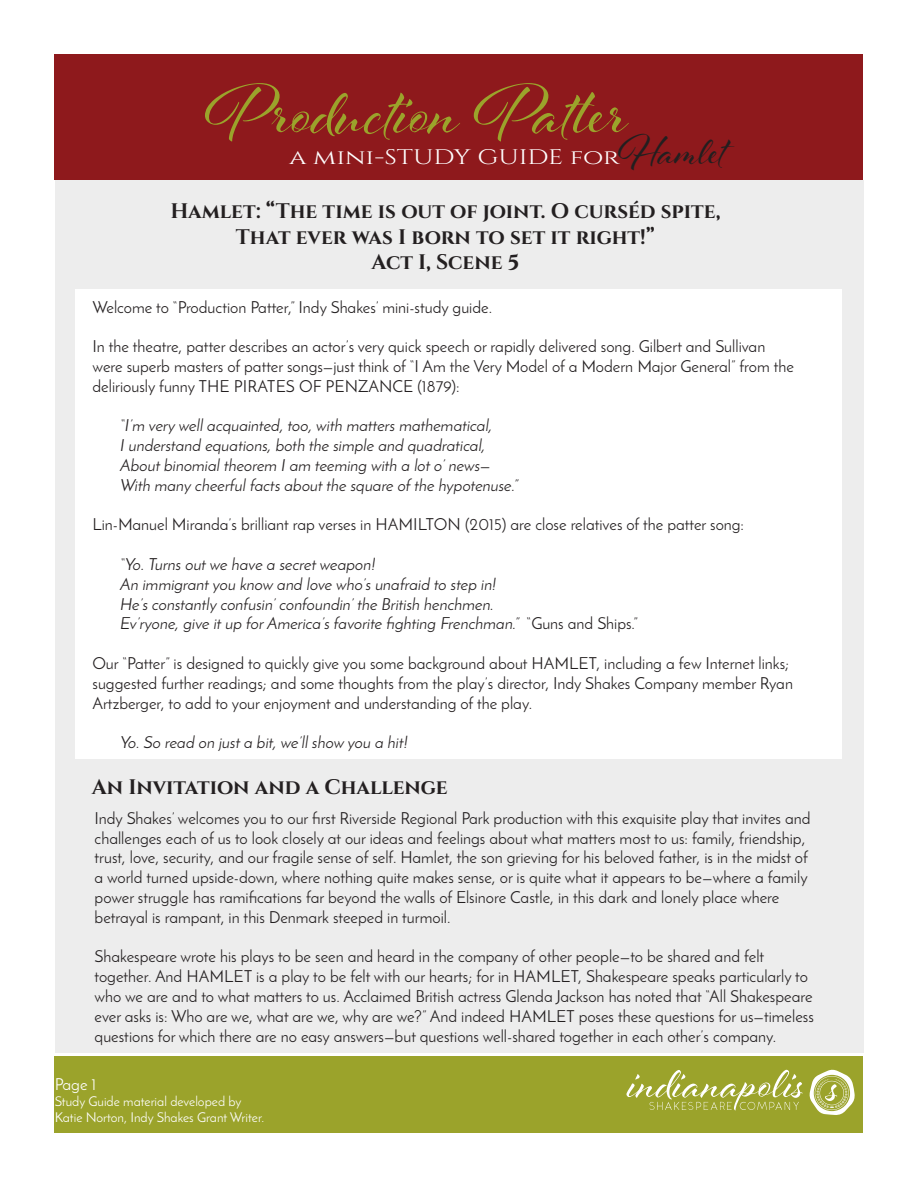
<style>
.page{position:relative;width:918px;height:1188px;background:#fff}
.page>*{position:absolute;margin:0;border:0;box-sizing:border-box;transform-origin:0 0}
.t1{font:75px "Al Fresco Basic";color:#9ba32b}
.t2{font:700 21px "Cinzel";color:#231f20}
.t3{font:21px "Cinzel";color:#fff;scale:1.25 1}
.Paragraph_Indent{font:16.5px/19.8px "Josefin Sans";color:#231f20}
.t4{font:16.5px "Josefin Sans";color:#fff}
.t5{font:13.5px/16.2px "Josefin Sans";color:#fff}
.s1{font-family:"Al Fresco Basic";font-size:45px;color:#231f20}
</style>
<div class="page">
<div style="left:55px;top:55px;width:808px;height:125px;background:#8e191c"></div>
<div style="left:55px;top:1056px;width:808px;height:77px;background:#9ba32b"></div>
<svg style="left:626px;top:1070px;width:177px;height:40px"></svg>
<svg style="left:809px;top:1069px;width:46px;height:46px"></svg>
<div style="left:56px;top:180px;width:808px;height:873px;background:#ededed"></div>
<div style="left:75px;top:289px;width:766px;height:470px;background:#fff"></div>
<h1 class="t1" style="left:205px;top:69px;width:425px">Production Patter</h1>
<p class="t3" style="left:289px;top:144px;width:350px">a mini-STUDY GUIDE for<span class="s1">Hamlet</span></p>
<p class="t2" style="left:170px;top:199px;width:552px">Hamlet: “The time is out of joint. O curséd spite,</p>
<p class="t2" style="left:236px;top:224px;width:421px">That ever was I born to set it right!”</p>
<p class="t2" style="left:372px;top:249px;width:149px">Act I, Scene 5</p>
<p class="Paragraph_Indent" style="left:93px;top:297px;width:401px">Welcome to “Production Patter,” Indy Shakes’ mini-study guide.</p>
<p class="Paragraph_Indent" style="left:93px;top:336px;width:703px">In the theatre, patter describes an actor’s very quick speech or rapidly delivered song. Gilbert and Sullivan were superb masters of patter songs—just think of “I Am the Very Model of a Modern Major General” from the deliriously funny THE PIRATES OF PENZANCE (1879):</p>
<p class="Paragraph_Indent" style="left:120px;top:416px;width:377px">“I’m very well acquainted, too,with matters mathematical,</p>
<p class="Paragraph_Indent" style="left:120px;top:435px;width:370px">I understand equations, both the simple and quadratical,</p>
<p class="Paragraph_Indent" style="left:120px;top:455px;width:375px">Aboutbinomial theorem I am teeming with a loto’news—</p>
<p class="Paragraph_Indent" style="left:120px;top:475px;width:403px">With many cheerful facts aboutthe square ofthe hypotenuse.”</p>
<p class="Paragraph_Indent" style="left:93px;top:515px;width:653px">Lin-Manuel Miranda’s brilliant rap verses in HAMILTON (2015) are close relatives of the patter song:</p>
<p class="Paragraph_Indent" style="left:120px;top:554px;width:260px">“Yo.Turns outwe have a secretweapon!</p>
<p class="Paragraph_Indent" style="left:120px;top:574px;width:381px">An immigrantyou know and love who’s unafraid to step in!</p>
<p class="Paragraph_Indent" style="left:120px;top:594px;width:378px">He’s constantly confusin’confoundin’the British henchmen.</p>
<p class="Paragraph_Indent" style="left:120px;top:614px;width:520px">Ev’ryone, give itup forAmerica’s favorite fighting Frenchman.” “ Gu n s a n d S h i p s .”</p>
<p class="Paragraph_Indent" style="left:93px;top:653px;width:702px">Our “Patter” is designed to quickly give you some background about HAMLET, including a few Internet links; suggested further readings; and some thoughts from the play’s director, Indy Shakes Company member Ryan<br>Artzberger, to add to your enjoyment and understanding of the play.</p>
<p class="Paragraph_Indent" style="left:120px;top:732px;width:292px">Yo. So read on justa bit,we’ll show you a hit!</p>
<p class="t2" style="left:92px;top:774px;width:357px">An Invitation and a Challenge</p>
<p class="Paragraph_Indent" style="left:95px;top:808px;width:718px">Indy Shakes’ welcomes you to our first Riverside Regional Park production with this exquisite play that invites and challenges each of us to look closely at our ideas and feelings about what matters most to us: family, friendship, trust, love, security, and our fragile sense of self. Hamlet, the son grieving for his beloved father, is in the midst of a world turned upside-down, where nothing quite makes sense, or is quite what it appears to be—where a family power struggle has ramifications far beyond the walls of Elsinore Castle, in this dark and lonely place where betrayal is rampant, in this Denmark steeped in turmoil.</p>
<p class="Paragraph_Indent" style="left:95px;top:947px;width:721px">Shakespeare wrote his plays to be seen and heard in the company of other people—to be shared and felt together. And HAMLET is a play to be felt with our hearts; for in HAMLET, Shakespeare speaks particularly to who we are and to what matters to us. Acclaimed British actress Glenda Jackson has noted that “All Shakespeare ever asks is: Who are we, what are we, why are we?” And indeed HAMLET poses these questions for us—timeless questions for which there are no easy answers—but questions well-shared together in each other’s company.</p>
<p class="t4" style="left:55px;top:1074px;width:43px">Page 1</p>
<p class="t5" style="left:55px;top:1093px;width:211px">Study Guide material developed by<br>Katie Norton, Indy Shakes Grant Writer.</p>
</div>
